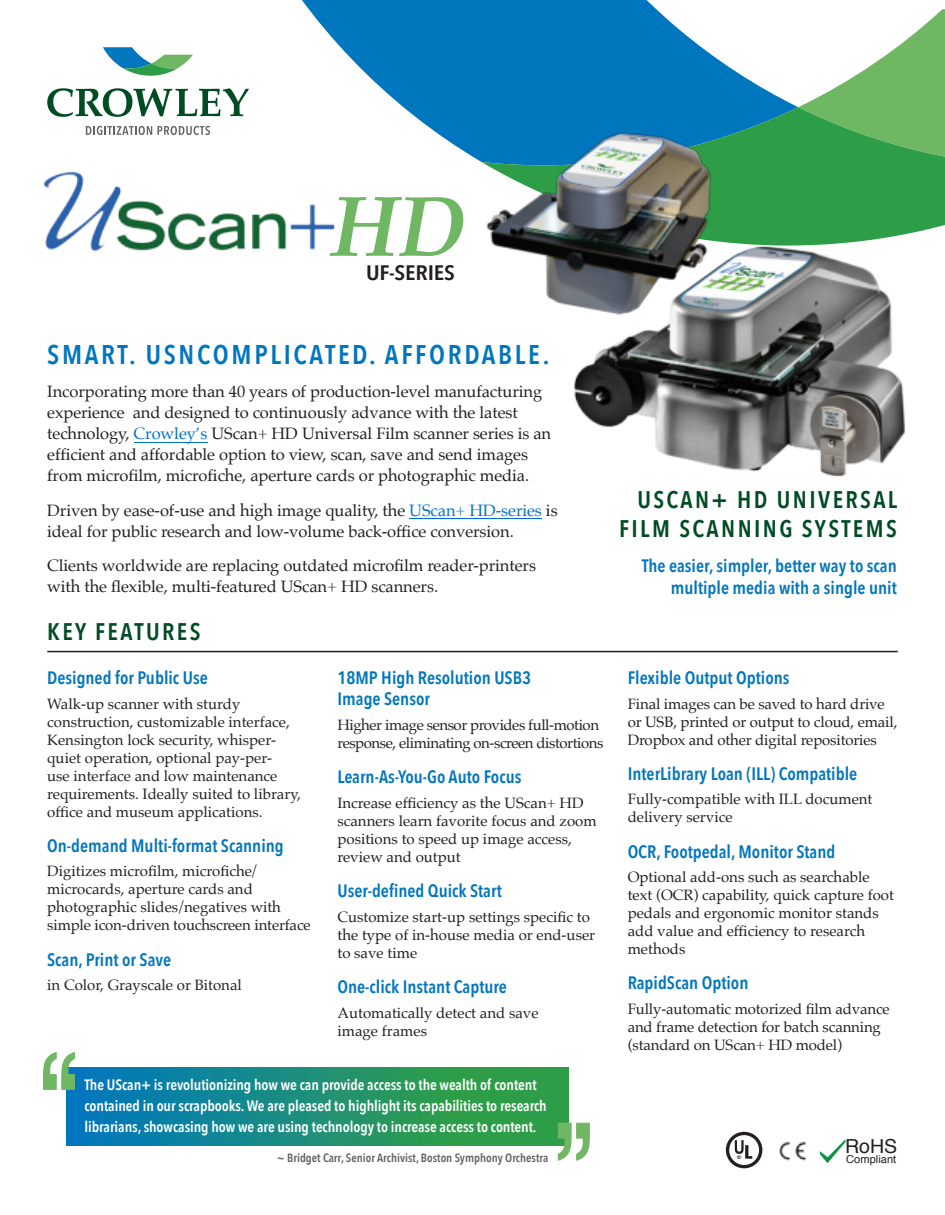
<style>
.page{position:relative;width:945px;height:1215px;background:#fff}
.page>*{position:absolute;margin:0;border:0;box-sizing:border-box;transform-origin:0 0}
.t1{font:600 27px "Avenir Next Condensed";letter-spacing:.1em;color:#0076be}
.t2{font:600 24px/28.5px "Avenir Next Condensed";letter-spacing:.1em;color:#004c23;text-align:right}
.t3{font:600 20.85px "Avenir Next Condensed";letter-spacing:-.005em;color:#231f20;scale:1.15 1}
.t4{font:19.35px "Helvetica";color:#231f20}
.t5{font:600 18px/21.6px "Avenir Next Condensed";color:#0076be;text-align:right}
.t6{font:16.5px/21px "Palatino";letter-spacing:-.005em;color:#231f20}
.t7{font:15px/18px "Palatino";color:#231f20}
.t8{font:600 15px/21px "Avenir Next Condensed";letter-spacing:-.005em;color:#fff}
.t9{font:15px/18px "Palatino";letter-spacing:-.03em;color:#231f20}
.t10{font:600 12px "Avenir Next Condensed";color:#636366}
.t11{font:10.95px "Helvetica";color:#231f20}
.t12{font:700 5.1px "Arial Narrow";color:#231f20;scale:1.33 1}
.s1{color:#0071ce}
</style>
<div class="page">
<svg style="left:66px;top:1067px;width:502px;height:79px;background:#1b8e78"></svg>
<svg style="left:302px;top:0;width:496px;height:161px;fill:#0076be"></svg>
<svg style="left:799px;top:9px;width:146px;height:98px"></svg>
<svg style="left:482px;top:107px;width:463px;height:129px;background:#309b5f"></svg>
<img style="left:574px;top:236px;width:331px;height:241px">
<img style="left:43px;top:171px;width:287px;height:85px">
<svg style="left:820px;top:1139px;width:26px;height:24px"></svg>
<img style="left:779px;top:1141px;width:28px;height:20px">
<svg style="left:735px;top:1140px;width:17px;height:19px"></svg>
<div style="left:726px;top:1132px;width:36px;height:36px;border:3px solid #231f20;border-radius:50%"></div>
<svg style="left:86px;top:126px;width:124px;height:9px"></svg>
<svg style="left:47px;top:88px;width:202px;height:29px"></svg>
<svg style="left:103px;top:47px;width:90px;height:29px"></svg>
<hr style="left:47px;top:651px;width:851px;height:1px;background:#231f20">
<svg style="left:330px;top:197px;width:133px;height:59px"></svg>
<svg style="left:43px;top:1052px;width:32px;height:38px"></svg>
<svg style="left:558px;top:1123px;width:32px;height:38px"></svg>
<img style="left:480px;top:124px;width:246px;height:199px">
<hr style="left:134px;top:442px;width:73px;height:1px;background:#0071ce">
<hr style="left:409px;top:519px;width:133px;height:1px;background:#0071ce">
<h3 class="t3" style="left:366px;top:264px;width:79px">UF-SERIES</h3>
<h1 class="t1" style="left:47px;top:343px;width:504px">SMART. USNCOMPLICATED. AFFORDABLE.</h1>
<p class="t6" style="left:47px;top:381px;width:505px">Incorporating more than 40 years of production-level manufacturing experience and designed to continuously advance with the latest technology, <span class="s1">Crowley’s</span> UScan+ HD Universal Film scanner series is an efficient and affordable option to view, scan, save and send images from microfilm, microfiche, aperture cards or photographic media.</p>
<p class="t6" style="left:47px;top:500px;width:512px">Driven by ease-of-use and high image quality, the <span class="s1">UScan+ HD-series</span> is ideal for public research and low-volume back-office conversion.</p>
<p class="t6" style="left:47px;top:555px;width:490px">Clients worldwide are replacing outdated microfilm reader-printers with the flexible, multi-featured UScan+ HD scanners.</p>
<h2 class="t2" style="left:47px;top:620px;width:155px">KEY FEATURES</h2>
<p class="t5" style="left:47px;top:668px;width:162px">Designed for Public Use</p>
<p class="t7" style="left:47px;top:696px;width:255px">Walk-up scanner with sturdy construction, customizable interface, Kensington lock security, whisper&shy;quiet operation, optional pay-per-<br>use interface and low maintenance requirements. Ideally suited to library, office and museum applications.</p>
<p class="t5" style="left:47px;top:836px;width:238px">On-demand Multi-format Scanning</p>
<p class="t7" style="left:47px;top:862px;width:265px">Digitizes microfilm, microfiche/ microcards, aperture cards and photographic slides/negatives with simple icon-driven touchscreen interface</p>
<p class="t5" style="left:47px;top:950px;width:125px">Scan, Print or Save</p>
<p class="t7" style="left:47px;top:978px;width:196px">in Color, Grayscale or Bitonal</p>
<p class="t5" style="left:337px;top:668px;width:195px;text-align:left">18MP High Resolution USB3<br>Image Sensor</p>
<p class="t9" style="left:337px;top:716px;width:267px">Higher image sensor provides full-motion response, eliminating on-screen distortions</p>
<p class="t5" style="left:337px;top:768px;width:186px">Learn-As-You-Go Auto Focus</p>
<p class="t7" style="left:337px;top:794px;width:261px">Increase efficiency as the UScan+ HD scanners learn favorite focus and zoom positions to speed up image access, review and output</p>
<p class="t5" style="left:337px;top:880px;width:166px">User-defined Quick Start</p>
<p class="t7" style="left:337px;top:908px;width:259px">Customize start-up settings specific to the type of in-house media or end-user to save time</p>
<p class="t5" style="left:337px;top:975px;width:171px">One-click Instant Capture</p>
<p class="t7" style="left:337px;top:1004px;width:203px">Automatically detect and save image frames</p>
<p class="t8" style="left:84px;top:1076px;width:464px">The UScan+ is revolutionizing how we can provide access to the wealth of content contained in our scrapbooks. We are pleased to highlight its capabilities to research librarians, showcasing how we are using technology to increase access to content.</p>
<p class="t10" style="left:277px;top:1153px;width:273px">~ Bridget Carr, Senior Archivist, Boston Symphony Orchestra</p>
<h2 class="t2" style="left:619px;top:488px;width:280px">USCAN+ HD UNIVERSAL<br>FILM SCANNING SYSTEMS</h2>
<p class="t5" style="left:642px;top:556px;width:257px">The easier, simpler, better way to scan multiple media with a single unit</p>
<p class="t5" style="left:628px;top:668px;width:163px">Flexible Output Options</p>
<p class="t7" style="left:628px;top:694px;width:271px">Final images can be saved to hard drive or USB, printed or output to cloud, email,<br>Dropbox and other digital repositories</p>
<p class="t5" style="left:628px;top:764px;width:231px">InterLibrary Loan (ILL) Compatible</p>
<p class="t7" style="left:628px;top:792px;width:246px">Fully-compatible with ILL document delivery service</p>
<p class="t5" style="left:628px;top:842px;width:209px">OCR, Footpedal, Monitor Stand</p>
<p class="t7" style="left:628px;top:870px;width:268px">Optional add-ons such as searchable text (OCR) capability, quick capture foot pedals and ergonomic monitor stands add value and efficiency to research methods</p>
<p class="t5" style="left:628px;top:974px;width:122px">RapidScan Option</p>
<p class="t7" style="left:628px;top:1000px;width:264px">Fully-automatic motorized film advance and frame detection for batch scanning (standard on UScan+ HD model)</p>
<p class="t12" style="left:737px;top:1154px;width:5px">®</p>
<p class="t4" style="left:845px;top:1131px;width:54px">RoHS</p>
<p class="t11" style="left:846px;top:1151px;width:52px">Compliant</p>
</div>
